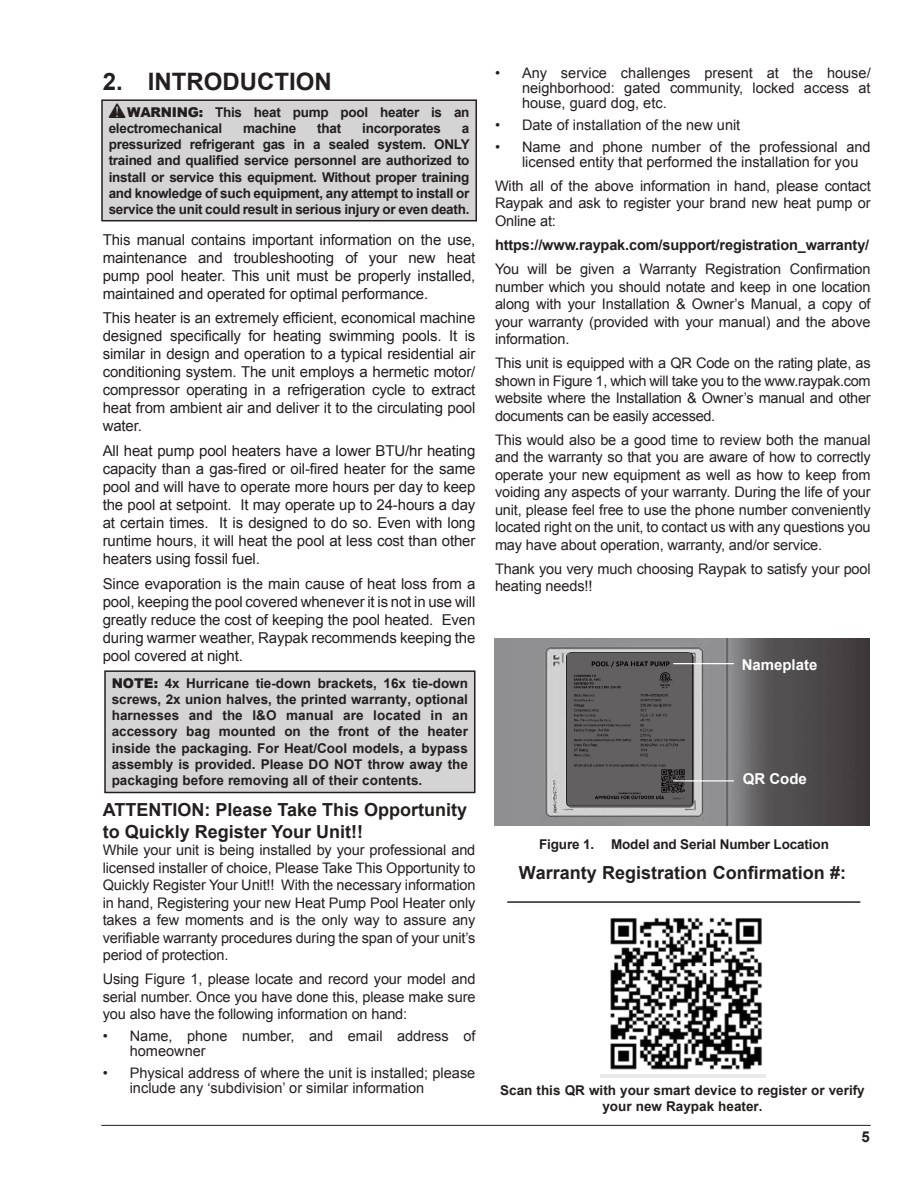
<style>
.page{position:relative;width:918px;height:1188px;background:#fff}
.page>*{position:absolute;margin:0;border:0;box-sizing:border-box;transform-origin:0 0}
.t1{font:700 24px "Arial";color:#241f1f}
.t2{font:700 18px/21.6px "Arial";color:#241f1f}
.t3{font:15px/18px "Arial";letter-spacing:-.01em;color:#241f1f;text-align:justify}
.t4{font:700 15px "Arial";color:#fff}
.t5{font:700 15px "Arial";color:#241f1f}
.t6{font:14.55px/17.4px "Arial";letter-spacing:-.01em;color:#241f1f;text-align:justify}
.t7{font:700 14.55px "Arial";letter-spacing:-.01em;color:#241f1f}
.t8{font:700 13.5px/16.2px "Arial";letter-spacing:-.01em;color:#241f1f;text-align:justify}
.s1{font-family:"Glyphter";font-weight:400;font-size:16.5px}
.s2{font-weight:900}
</style>
<div class="page">
<hr style="left:101px;top:1125px;width:770px;height:1px;background:#241f1f">
<div style="left:102px;top:100px;width:374px;height:121px;background:#d5d4d5"></div>
<div style="left:101px;top:99px;width:376px;height:122px;border:2px solid #241f1f"></div>
<div style="left:105px;top:671px;width:370px;height:122px;background:#d5d4d5"></div>
<div style="left:104px;top:670px;width:372px;height:123px;border:2px solid #241f1f"></div>
<hr style="left:507px;top:901px;width:353px;height:2px;background:#241f1f">
<img style="left:495px;top:639px;width:375px;height:186px">
<img style="left:567px;top:653px;width:126px;height:153px">
<hr style="left:674px;top:663px;width:59px;height:1px;background:#fff">
<hr style="left:674px;top:780px;width:59px;height:2px;background:#fff">
<div style="left:600px;top:912px;width:166px;height:166px;background:#ebeaea"></div>
<img style="left:600px;top:912px;width:166px;height:162px">
<h1 class="t1" style="left:103px;top:66px;width:230px">2. INTRODUCTION</h1>
<p class="t8" style="left:109px;top:104px;width:362px"><span class="s1">A</span> <span class="s2">WARNING:</span> This heat pump pool heater is an electromechanical</p>
<p class="t8" style="left:243px;top:121px;width:55px">machine</p>
<p class="t8" style="left:317px;top:121px;width:25px">that</p>
<p class="t8" style="left:362px;top:121px;width:80px">incorporates</p>
<p class="t8" style="left:109px;top:121px;width:362px;text-indent:353px">a pressurized refrigerant gas in a sealed system. ONLY trained and qualified service personnel are authorized to install or service this equipment. Without proper training and knowledge of such equipment, any attempt to install or service the unit could result in serious injury or even death.</p>
<p class="t3" style="left:103px;top:231px;width:374px">This manual contains important information on the use, maintenance and troubleshooting of your new heat pump pool heater. This unit must be properly installed, maintained and operated for optimal performance.</p>
<p class="t3" style="left:103px;top:309px;width:374px">This heater is an extremely efficient, economical machine designed specifically for heating swimming pools. It is similar in design and operation to a typical residential air conditioning system. The unit employs a hermetic motor/ compressor operating in a refrigeration cycle to extract heat from ambient air and deliver it to the circulating pool water.</p>
<p class="t3" style="left:103px;top:442px;width:374px">All heat pump pool heaters have a lower BTU/hr heating capacity than a gas-fired or oil-fired heater for the same pool and will have to operate more hours per day to keep the pool at setpoint. It may operate up to 24-hours a day at certain times. It is designed to do so. Even with long runtime hours, it will heat the pool at less cost than other heaters using fossil fuel.</p>
<p class="t3" style="left:103px;top:575px;width:374px">Since evaporation is the main cause of heat loss from a pool, keeping the pool covered whenever it is not in use will greatly reduce the cost of keeping the pool heated. Even during warmer weather, Raypak recommends keeping the pool covered at night.</p>
<p class="t8" style="left:112px;top:675px;width:358px"><span class="s2">NOTE:</span> 4x Hurricane tie-down brackets, 16x tie-down screws, 2x union halves, the printed warranty, optional harnesses and the I&amp;O manual are located in an accessory bag mounted on the front of the heater inside the packaging. For Heat/Cool models, a bypass assembly is provided. Please DO NOT throw away the packaging before removing all of their contents.</p>
<p class="t2" style="left:103px;top:800px;width:366px">ATTENTION: Please Take This Opportunity to Quickly Register Your Unit!!</p>
<p class="t6" style="left:103px;top:842px;width:374px">While your unit is being installed by your professional and licensed installer of choice, Please Take This Opportunity to Quickly Register Your Unit!! With the necessary information in hand, Registering your new Heat Pump Pool Heater only takes a few moments and is the only way to assure any verifiable warranty procedures during the span of your unit’s period of protection.</p>
<p class="t6" style="left:103px;top:971px;width:374px">Using Figure 1, please locate and record your model and serial number. Once you have done this, please make sure you also have the following information on hand:</p>
<p class="t6" style="left:130px;top:1029px;width:347px;line-height:15px;text-indent:-27px">• Name, phone number, and email address of homeowner</p>
<p class="t6" style="left:130px;top:1065px;width:347px;line-height:15px;text-indent:-27px">• Physical address of where the unit is installed; please include any ‘subdivision’ or similar information</p>
<p class="t6" style="left:522px;top:66px;width:350px;line-height:15px;text-indent:-27px">• Any service challenges present at the house/ neighborhood: gated community, locked access at house, guard dog, etc.</p>
<p class="t6" style="left:495px;top:116px;width:247px">• Date of installation of the new unit</p>
<p class="t6" style="left:522px;top:139px;width:350px;line-height:15px;text-indent:-27px">• Name and phone number of the professional and licensed entity that performed the installation for you</p>
<p class="t6" style="left:495px;top:177px;width:377px">With all of the above information in hand, please contact Raypak and ask to register your brand new heat pump or Online at:</p>
<p class="t7" style="left:495px;top:235px;width:376px">https://www.raypak.com/support/registration_warranty/</p>
<p class="t6" style="left:495px;top:260px;width:377px">You will be given a Warranty Registration Confirmation number which you should notate and keep in one location along with your Installation &amp; Owner’s Manual, a copy of your warranty (provided with your manual) and the above information.</p>
<p class="t6" style="left:495px;top:355px;width:377px">This unit is equipped with a QR Code on the rating plate, as shown in Figure 1, which will take you to the www.raypak.com website where the Installation &amp; Owner’s manual and other documents can be easily accessed.</p>
<p class="t6" style="left:495px;top:431px;width:377px">This would also be a good time to review both the manual and the warranty so that you are aware of how to correctly operate your new equipment as well as how to keep from voiding any aspects of your warranty. During the life of your unit, please feel free to use the phone number conveniently located right on the unit, to contact us with any questions you may have about operation, warranty, and/or service.</p>
<p class="t6" style="left:495px;top:560px;width:377px">Thank you very much choosing Raypak to satisfy your pool heating needs!!</p>
<p class="t4" style="left:742px;top:654px;width:77px">Nameplate</p>
<p class="t4" style="left:743px;top:769px;width:66px">QR Code</p>
<p class="t8" style="left:539px;top:837px;width:291px">Figure 1. Model and Serial Number Location</p>
<p class="t2" style="left:519px;top:863px;width:329px">Warranty Registration Confirmation #:</p>
<p class="t8" style="left:500px;top:1083px;width:366px;text-align:center">Scan this QR with your smart device to register or verify your new Raypak heater.</p>
<p class="t5" style="left:862px;top:1127px;width:10px">5</p>
</div>
